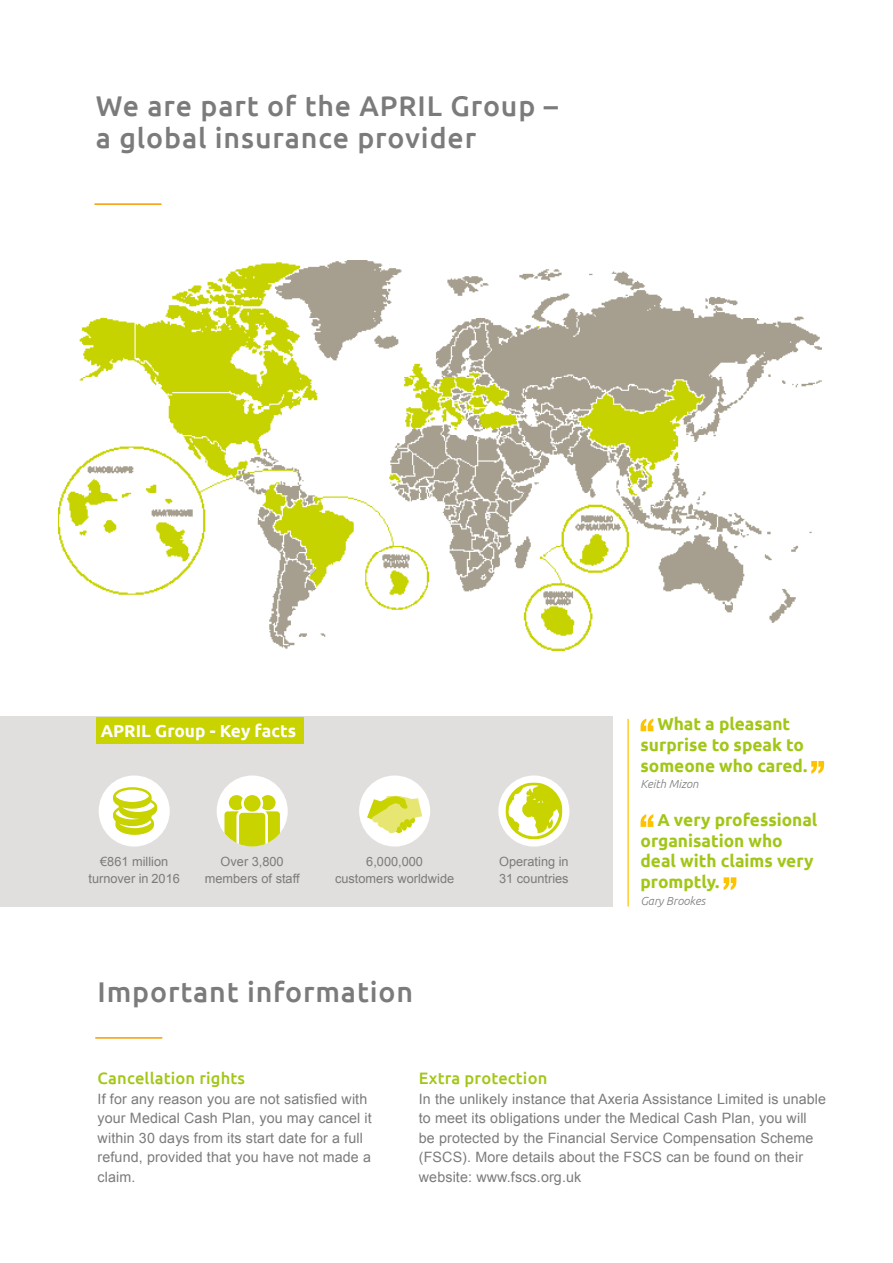
<style>
.page{position:relative;width:893px;height:1263px;background:#fff}
.page>*{position:absolute;margin:0;border:0;box-sizing:border-box;transform-origin:0 0}
.t1{font:500 28.5px/32.2px "Ubuntu";letter-spacing:.03em;color:#7c7b7b}
.t2{font:700 17.25px/20.7px "Ubuntu";color:#a2c617;text-align:center}
.t3{font:700 17.25px "Ubuntu";color:#fff}
.t4{font:500 16.5px "Ubuntu";letter-spacing:.01em;color:#a2c617}
.t5{font:14.25px/19.5px "Arial";letter-spacing:.01em;color:#7c7b7b}
.t6{font:12.75px/16.5px "Arial";color:#7c7b7b;text-align:center}
.t7{font:italic 300 11.55px "Ubuntu";color:#7c7b7b}
</style>
<div class="page">
<div style="left:0;top:717px;width:612px;height:190px;background:#e1dfdd"></div>
<div style="left:99px;top:775px;width:71px;height:71px;background:#fff;border-radius:50%"></div>
<svg style="left:113px;top:787px;width:44px;height:48px"></svg>
<div style="left:217px;top:775px;width:71px;height:71px;background:#fff;border-radius:50%"></div>
<svg style="left:224px;top:795px;width:56px;height:51px"></svg>
<div style="left:359px;top:775px;width:71px;height:71px;background:#fff;border-radius:50%"></div>
<svg style="left:367px;top:796px;width:55px;height:37px"></svg>
<div style="left:498px;top:775px;width:71px;height:71px;background:#fff;border-radius:50%"></div>
<svg style="left:505px;top:782px;width:57px;height:57px"></svg>
<div style="left:97px;top:717px;width:207px;height:27px;background:#c8d300"></div>
<svg style="left:640px;top:718px;width:13px;height:13px"></svg>
<svg style="left:811px;top:761px;width:13px;height:13px"></svg>
<svg style="left:640px;top:814px;width:13px;height:13px"></svg>
<svg style="left:724px;top:877px;width:12px;height:13px"></svg>
<hr style="left:627px;top:719px;width:2px;height:187px;background:#fdc300">
<hr style="left:95px;top:203px;width:66px;height:2px;background:#f59c00">
<hr style="left:96px;top:1037px;width:66px;height:2px;background:#f59c00">
<img style="left:58px;top:260px;width:764px;height:391px">
<h1 class="t1" style="left:96px;top:88px;width:464px">We are part of the APRIL Group – a global insurance provider</h1>
<p class="t3" style="left:101px;top:720px;width:197px">APRIL Group - Key facts</p>
<p class="t2" style="left:640px;top:713px;width:168px">What a pleasant surprise to speak to someone who cared.</p>
<p class="t7" style="left:640px;top:777px;width:59px">Keith Mizon</p>
<p class="t2" style="left:640px;top:809px;width:178px;text-align:left;text-indent:17px">A very professional organisation who deal with claims very promptly.</p>
<p class="t7" style="left:640px;top:894px;width:66px">Gary Brookes</p>
<p class="t6" style="left:89px;top:853px;width:93px">€861 million turnover in 2016</p>
<p class="t6" style="left:205px;top:853px;width:96px">Over 3,800 members of staff</p>
<p class="t6" style="left:335px;top:853px;width:121px">6,000,000<br>customers worldwide</p>
<p class="t6" style="left:499px;top:853px;width:71px;text-align:left">Operating in<br>31 countries</p>
<h1 class="t1" style="left:98px;top:975px;width:317px">Important information</h1>
<p class="t4" style="left:98px;top:1068px;width:149px">Cancellation rights</p>
<p class="t5" style="left:98px;top:1089px;width:276px">If for any reason you are not satisfied with your Medical Cash Plan, you may cancel it within 30 days from its start date for a full refund, provided that you have not made a claim.</p>
<p class="t4" style="left:419px;top:1068px;width:130px">Extra protection</p>
<p class="t5" style="left:419px;top:1089px;width:409px">In the unlikely instance that Axeria Assistance Limited is unable to meet its obligations under the Medical Cash Plan, you will be protected by the Financial Service Compensation Scheme (FSCS). More details about the FSCS can be found on their website: www.fscs.org.uk</p>
</div>
